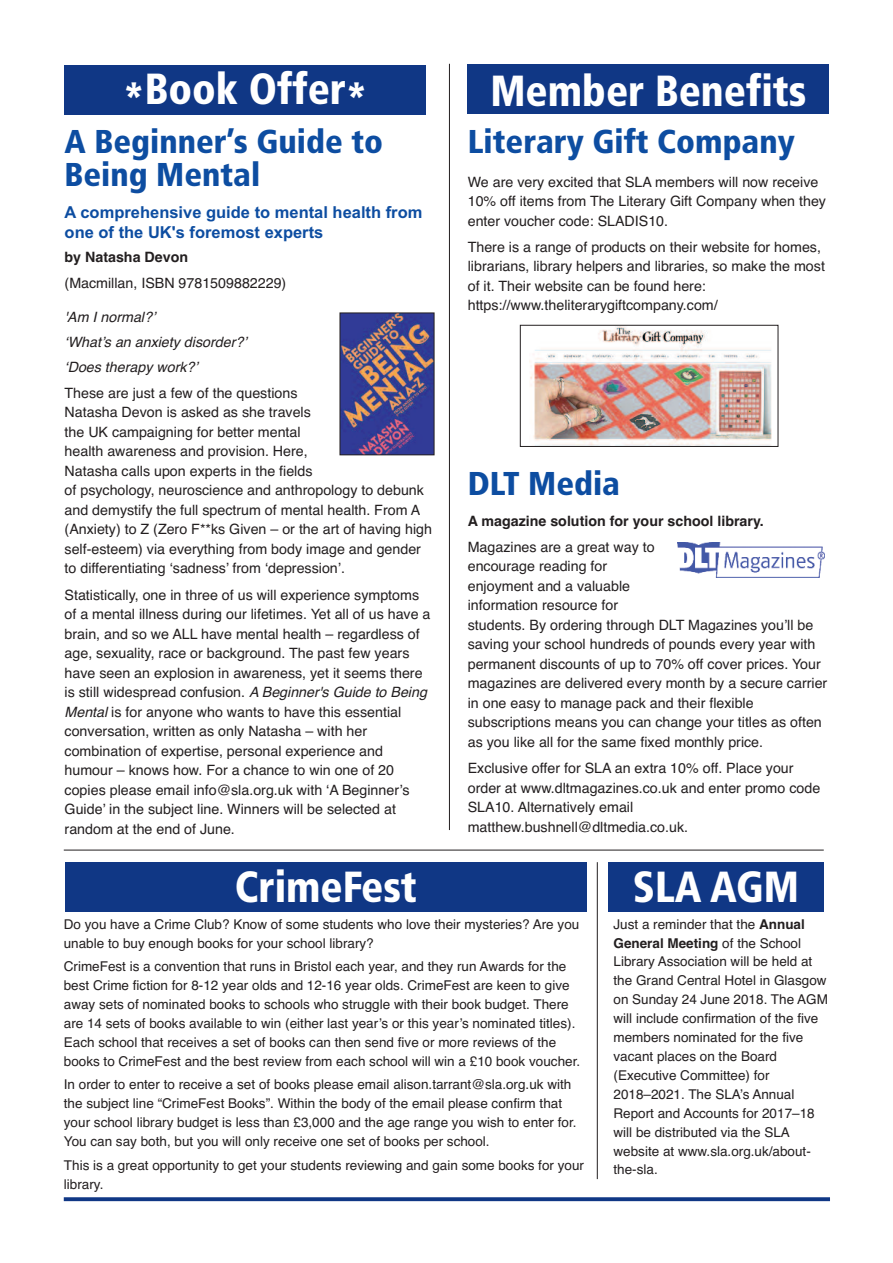
<style>
.page{position:relative;width:893px;height:1263px;background:#fff}
.page>*{position:absolute;margin:0;border:0;box-sizing:border-box;transform-origin:0 0}
.t1{font:900 condensed 43.5px "Frutiger";color:#fff;scale:.95 1}
.t2{font:900 condensed 33px/33px "Frutiger";color:#0d4da1}
.t3{font:700 16.5px/19.5px "Arial";color:#0d4da1}
.t4{font:14.25px/19.5px "Helvetica";color:#231f20}
.t5{font:italic 14.25px/24.8px "Helvetica";color:#231f20}
.t6{font:700 14.25px "Helvetica";color:#231f20}
.t7{font:13.5px/18.9px "Helvetica";color:#231f20}
.s1{font-style:italic}
.s2{font-weight:700}
</style>
<div class="page">
<svg style="left:64px;top:1197px;width:766px;height:4px;background:#1f438c"></svg>
<div style="left:65px;top:65px;width:361px;height:49px;background:#103785"></div>
<div style="left:468px;top:64px;width:361px;height:49px;background:#103785"></div>
<img style="left:342px;top:314px;width:91px;height:139px">
<div style="left:65px;top:862px;width:521px;height:50px;background:#103785"></div>
<img style="left:529px;top:327px;width:243px;height:118px">
<div style="left:520px;top:325px;width:258px;height:122px;border:1px solid #231f20"></div>
<img style="left:677px;top:543px;width:148px;height:35px">
<hr style="left:449px;top:64px;width:1px;height:766px;background:#231f20">
<hr style="left:597px;top:862px;width:1px;height:317px;background:#231f20">
<hr style="left:64px;top:850px;width:760px;height:1px;background:#231f20">
<div style="left:608px;top:862px;width:216px;height:50px;background:#103785"></div>
<h1 class="t1" style="left:123px;top:72px;width:258px">*Book Offer*</h1>
<h1 class="t1" style="left:490px;top:74px;width:334px">Member Benefits</h1>
<h2 class="t2" style="left:65px;top:128px;width:320px">A Beginner’s Guide to<br>Being Mental</h2>
<p class="t3" style="left:65px;top:203px;width:359px">A comprehensive guide to mental health from one of the UK's foremost experts</p>
<p class="t6" style="left:65px;top:249px;width:125px">by Natasha Devon</p>
<p class="t4" style="left:65px;top:274px;width:223px">(Macmillan, ISBN 9781509882229)</p>
<p class="t5" style="left:65px;top:305px;width:183px">'Am I normal?’<br>‘What’s an anxiety disorder?’ ‘Does therapy work?’</p>
<p class="t4" style="left:65px;top:383px;width:369px">These are just a few of the questions<br>Natasha Devon is asked as she travels<br>the UK campaigning for better mental<br>health awareness and provision. Here,<br>Natasha calls upon experts in the fields<br>of psychology, neuroscience and anthropology to debunk and demystify the full spectrum of mental health. From A (Anxiety) to Z (Zero F**ks Given – or the art of having high self-esteem) via everything from body image and gender to differentiating ‘sadness’ from ‘depression’.</p>
<p class="t4" style="left:65px;top:585px;width:367px">Statistically, one in three of us will experience symptoms of a mental illness during our lifetimes. Yet all of us have a brain, and so we ALL have mental health – regardless of age, sexuality, race or background. The past few years have seen an explosion in awareness, yet it seems there is still widespread confusion. <span class="s1">A Beginner's Guide to Being Mental</span> is for anyone who wants to have this essential conversation, written as only Natasha – with her combination of expertise, personal experience and humour – knows how. For a chance to win one of 20 copies please email info@sla.org.uk with ‘A Beginner’s Guide’ in the subject line. Winners will be selected at random at the end of June.</p>
<h1 class="t1" style="left:235px;top:869px;width:193px">CrimeFest</h1>
<h2 class="t2" style="left:468px;top:128px;width:329px">Literary Gift Company</h2>
<p class="t4" style="left:468px;top:172px;width:360px">We are very excited that SLA members will now receive<br>10% off items from The Literary Gift Company when they enter voucher code: SLADIS10.</p>
<p class="t4" style="left:468px;top:237px;width:359px">There is a range of products on their website for homes, librarians, library helpers and libraries, so make the most of it. Their website can be found here: https://www.theliterarygiftcompany.com/</p>
<h2 class="t2" style="left:468px;top:470px;width:154px">DLT Media</h2>
<p class="t6" style="left:468px;top:512px;width:298px">A magazine solution for your school library.</p>
<p class="t4" style="left:468px;top:537px;width:361px">Magazines are a great way to<br>encourage reading for<br>enjoyment and a valuable<br>information resource for<br>students. By ordering through DLT Magazines you’ll be saving your school hundreds of pounds every year with permanent discounts of up to 70% off cover prices. Your magazines are delivered every month by a secure carrier in one easy to manage pack and their flexible subscriptions means you can change your titles as often as you like all for the same fixed monthly price.</p>
<p class="t4" style="left:468px;top:758px;width:354px">Exclusive offer for SLA an extra 10% off. Place your order at www.dltmagazines.co.uk and enter promo code SLA10. Alternatively email matthew.bushnell@dltmedia.co.uk.</p>
<h1 class="t1" style="left:633px;top:869px;width:176px">SLA AGM</h1>
<p class="t7" style="left:613px;top:914px;width:216px">Just a reminder that the <span class="s2">Annual<br>General Meeting</span> of the School<br>Library Association will be held at the Grand Central Hotel in Glasgow on Sunday 24 June 2018. The AGM will include confirmation of the five members nominated for the five vacant places on the Board (Executive Committee) for<br>2018–2021. The SLA’s Annual<br>Report and Accounts for 2017–18 will be distributed via the SLA website at www.sla.org.uk/about&shy;the-sla.</p>
<p class="t7" style="left:64px;top:914px;width:517px">Do you have a Crime Club? Know of some students who love their mysteries? Are you unable to buy enough books for your school library?</p>
<p class="t7" style="left:64px;top:957px;width:518px">CrimeFest is a convention that runs in Bristol each year, and they run Awards for the best Crime fiction for 8-12 year olds and 12-16 year olds. CrimeFest are keen to give away sets of nominated books to schools who struggle with their book budget. There are 14 sets of books available to win (either last year’s or this year’s nominated titles).<br>Each school that receives a set of books can then send five or more reviews of the books to CrimeFest and the best review from each school will win a £10 book voucher.</p>
<p class="t7" style="left:64px;top:1075px;width:514px">In order to enter to receive a set of books please email alison.tarrant@sla.org.uk with the subject line “CrimeFest Books”. Within the body of the email please confirm that your school library budget is less than £3,000 and the age range you wish to enter for.<br>You can say both, but you will only receive one set of books per school.</p>
<p class="t7" style="left:64px;top:1155px;width:522px">This is a great opportunity to get your students reviewing and gain some books for your library.</p>
</div>
